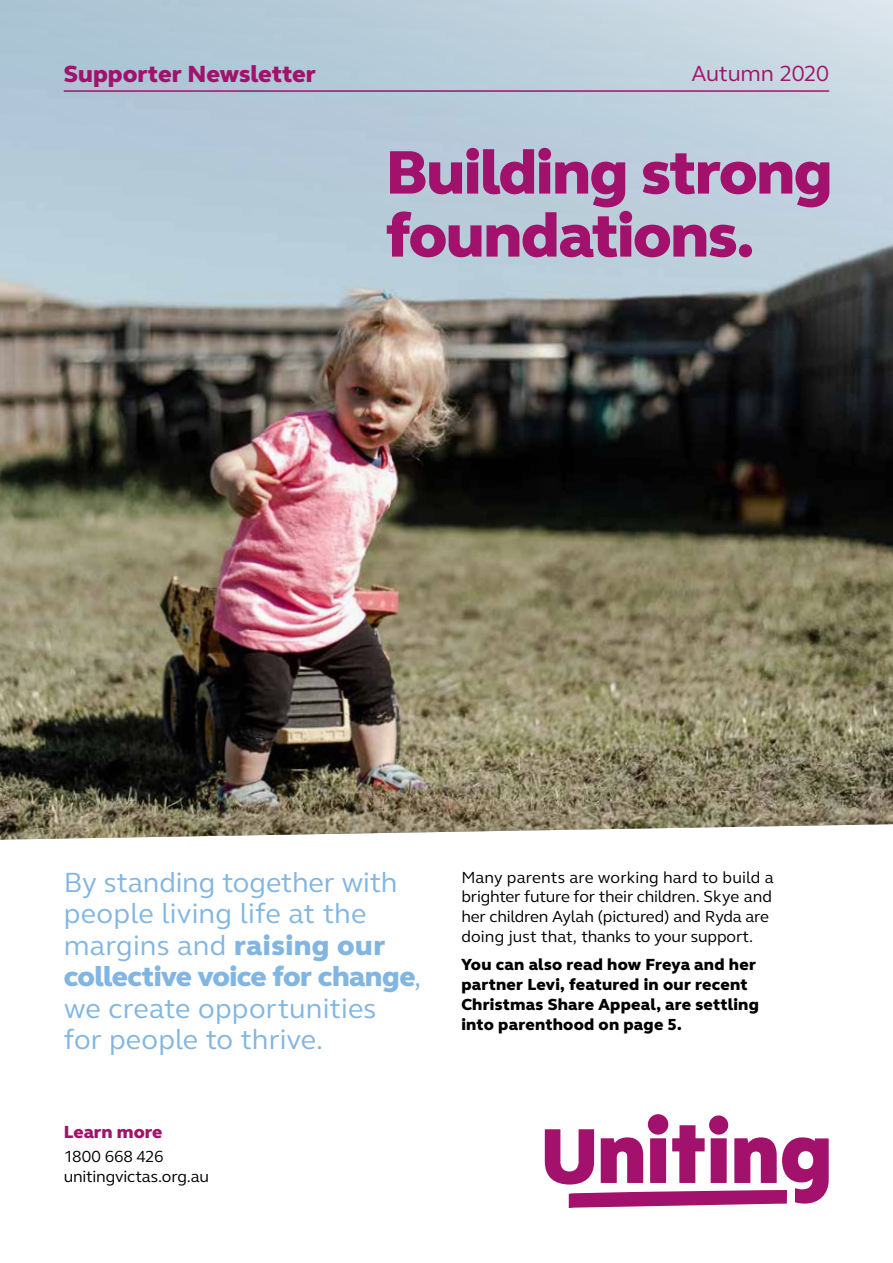
<style>
.page{position:relative;width:893px;height:1263px;background:#fff}
.page>*{position:absolute;margin:0;border:0;box-sizing:border-box;transform-origin:0 0}
.t1{font:800 63px/63px "FS Elliot Pro";letter-spacing:-.025em;color:#a2126c}
.t2{font:28.5px/31.5px "FS Elliot Pro";letter-spacing:.005em;color:#82b6e2}
.t3{font:800 24px "FS Elliot Pro";color:#a2126c}
.t4{font:22.5px "FS Elliot Pro";letter-spacing:-.015em;color:#a2126c}
.t5{font:800 18px "FS Elliot Pro";color:#a2126c}
.t6{font:16.5px/19.8px "FS Elliot Pro";letter-spacing:-.01em;color:#000}
.t7{font:800 16.5px/19.8px "FS Elliot Pro";letter-spacing:.015em;color:#000}
.s1{font-weight:800}
</style>
<div class="page">
<img style="left:0;top:0;width:893px;height:840px">
<div style="left:648px;top:1114px;width:20px;height:21px;background:#a2126c;border-radius:50%"></div>
<div style="left:709px;top:1115px;width:19px;height:20px;background:#a2126c;border-radius:50%"></div>
<svg style="left:545px;top:1125px;width:284px;height:83px"></svg>
<hr style="left:64px;top:90px;width:765px;height:2px;background:#a2126c">
<h3 class="t3" style="left:64px;top:58px;width:254px">Supporter Newsletter</h3>
<h3 class="t4" style="left:691px;top:58px;width:139px">Autumn 2020</h3>
<h1 class="t1" style="left:386px;top:140px;width:448px">Building strong foundations.</h1>
<h2 class="t2" style="left:64px;top:865px;width:359px">By standing together with people living life at the margins and <span class="s1">raising our collective voice for change</span>, we create opportunities for people to thrive.</h2>
<p class="t6" style="left:461px;top:867px;width:314px">Many parents are working hard to build a brighter future for their children. Skye and her children Aylah (pictured) and Ryda are doing just that, thanks to your support.</p>
<p class="t7" style="left:461px;top:955px;width:299px">You can also read how Freya and her partner Levi, featured in our recent Christmas Share Appeal, are settling into parenthood on page 5.</p>
<p class="t5" style="left:64px;top:1120px;width:100px">Learn more</p>
<p class="t6" style="left:64px;top:1146px;width:147px">1800 668 426 unitingvictas.org.au</p>
</div>
